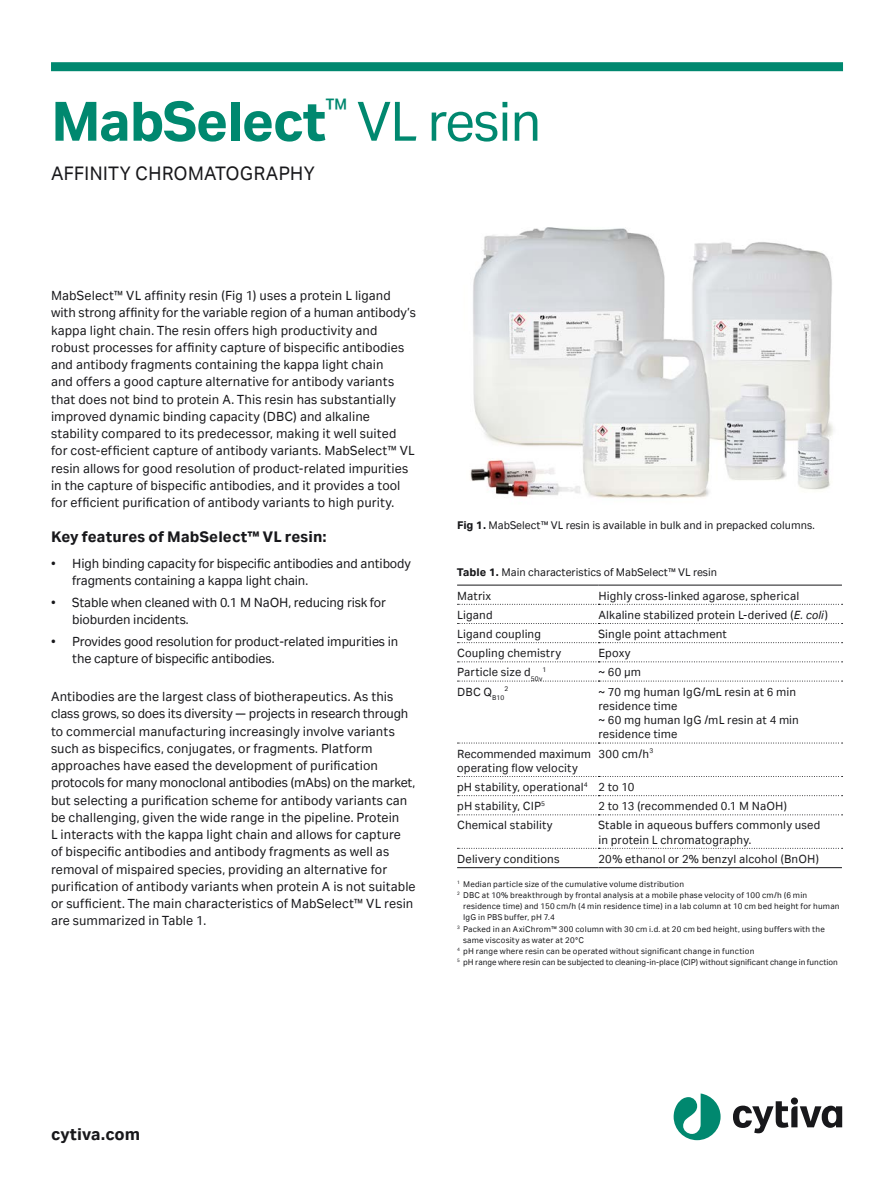
<style>
.page{position:relative;width:893px;height:1191px;background:#fff}
.page>*{position:absolute;margin:0;border:0;box-sizing:border-box;transform-origin:0 0}
.t1{font:700 60px "Cytiva Aktiv";letter-spacing:-.025em;color:#00886f}
.t2{font:21px "Cytiva Aktiv";color:#18181b}
.t3{font:700 18px "Cytiva Aktiv";color:#18181b}
.t4{font:700 16.5px "Cytiva Aktiv";letter-spacing:.005em;color:#18181b}
.t5{font:14.25px/17.2px "Cytiva Aktiv";color:#18181b}
.t6{font:12.75px/14.2px "Cytiva Aktiv";letter-spacing:.01em;color:#18181b}
.t7{font:12px "Cytiva Aktiv";color:#18181b}
.t8{font:9px "Cytiva Aktiv";letter-spacing:.02em;color:#18181b}
.t9{font:9px "Cytiva Aktiv";color:#18181b}
.t10{font:7.5px "Cytiva Aktiv";color:#18181b}
.s1{font-weight:400}
.s2{font-weight:700}
.s3{font-style:italic}
</style>
<div class="page">
<div style="left:51px;top:62px;width:792px;height:9px;background:#00886f"></div>
<svg style="left:733px;top:1101px;width:109px;height:32px"></svg>
<div style="left:791px;top:1097px;width:7px;height:7px;background:#18181b;border-radius:50%"></div>
<svg style="left:674px;top:1093px;width:47px;height:47px"></svg>
<img style="left:470px;top:227px;width:363px;height:271px">
<hr style="left:457px;top:867px;width:141px;height:1px;background:#18181b">
<hr style="left:598px;top:867px;width:244px;height:1px;background:#18181b">
<hr style="left:457px;top:585px;width:141px;height:1px;background:#18181b">
<hr style="left:598px;top:585px;width:244px;height:1px;background:#18181b">
<svg style="left:457px;top:604px;width:386px;height:1px"></svg>
<svg style="left:457px;top:623px;width:386px;height:1px"></svg>
<svg style="left:457px;top:642px;width:386px;height:1px"></svg>
<svg style="left:457px;top:661px;width:386px;height:1px"></svg>
<svg style="left:457px;top:680px;width:386px;height:1px"></svg>
<svg style="left:457px;top:742px;width:386px;height:1px"></svg>
<svg style="left:457px;top:776px;width:386px;height:1px"></svg>
<svg style="left:457px;top:795px;width:386px;height:1px"></svg>
<svg style="left:457px;top:814px;width:386px;height:1px"></svg>
<svg style="left:457px;top:848px;width:386px;height:1px"></svg>
<h1 class="t1" style="left:51px;top:87px;width:492px">MabSelect<sup>™</sup> <span class="s1">VL resin</span></h1>
<h2 class="t2" style="left:51px;top:162px;width:265px">AFFINITY CHROMATOGRAPHY</h2>
<p class="t5" style="left:51px;top:287px;width:366px">MabSelect™ VL affinity resin (Fig 1) uses a protein L ligand with strong affinity for the variable region of a human antibody’s kappa light chain. The resin offers high productivity and robust processes for affinity capture of bispecific antibodies and antibody fragments containing the kappa light chain<br>and offers a good capture alternative for antibody variants that does not bind to protein A. This resin has substantially improved dynamic binding capacity (DBC) and alkaline stability compared to its predecessor, making it well suited for cost-efficient capture of antibody variants. MabSelect™ VL resin allows for good resolution of product-related impurities in the capture of bispecific antibodies, and it provides a tool for efficient purification of antibody variants to high purity.</p>
<p class="t4" style="left:51px;top:527px;width:277px">Key features of MabSelect™ VL resin:</p>
<p class="t5" style="left:72px;top:554px;width:340px;text-indent:-21px">• High binding capacity for bispecific antibodies and antibody fragments containing a kappa light chain.</p>
<p class="t5" style="left:72px;top:593px;width:315px;text-indent:-21px">• Stable when cleaned with 0.1 M NaOH, reducing risk for bioburden incidents.</p>
<p class="t5" style="left:72px;top:632px;width:328px;text-indent:-21px">• Provides good resolution for product-related impurities in the capture of bispecific antibodies.</p>
<p class="t5" style="left:51px;top:687px;width:366px">Antibodies are the largest class of biotherapeutics. As this class grows, so does its diversity — projects in research through to commercial manufacturing increasingly involve variants such as bispecifics, conjugates, or fragments. Platform approaches have eased the development of purification protocols for many monoclonal antibodies (mAbs) on the market, but selecting a purification scheme for antibody variants can be challenging, given the wide range in the pipeline. Protein<br>L interacts with the kappa light chain and allows for capture of bispecific antibodies and antibody fragments as well as removal of mispaired species, providing an alternative for purification of antibody variants when protein A is not suitable or sufficient. The main characteristics of MabSelect™ VL resin are summarized in Table 1.</p>
<p class="t7" style="left:457px;top:518px;width:359px"><span class="s2">Fig 1.</span> MabSelect™ VL resin is available in bulk and in prepacked columns.</p>
<p class="t7" style="left:457px;top:565px;width:262px"><span class="s2">Table 1.</span> Main characteristics of MabSelect™ VL resin</p>
<p class="t6" style="left:457px;top:588px;width:36px">Matrix</p>
<p class="t6" style="left:598px;top:588px;width:202px">Highly cross-linked agarose, spherical</p>
<p class="t6" style="left:457px;top:607px;width:37px">Ligand</p>
<p class="t6" style="left:598px;top:607px;width:231px">Alkaline stabilized protein L-derived (<span class="s3">E. coli</span>)</p>
<p class="t6" style="left:457px;top:627px;width:85px">Ligand coupling</p>
<p class="t6" style="left:598px;top:627px;width:130px">Single point attachment</p>
<p class="t6" style="left:457px;top:646px;width:105px">Coupling chemistry</p>
<p class="t6" style="left:598px;top:646px;width:34px">Epoxy</p>
<p class="t6" style="left:457px;top:665px;width:87px">Particle size d<sub>50v</sub></p>
<p class="t10" style="left:543px;top:666px;width:5px">1</p>
<p class="t6" style="left:598px;top:665px;width:44px">~ 60 µm</p>
<p class="t6" style="left:457px;top:684px;width:49px">DBC Q<sub>B10</sub></p>
<p class="t10" style="left:504px;top:685px;width:5px">2</p>
<p class="t6" style="left:598px;top:684px;width:202px">~ 70 mg human IgG/mL resin at 6 min residence time<br>~ 60 mg human IgG /mL resin at 4 min residence time</p>
<p class="t6" style="left:457px;top:746px;width:135px">Recommended maximum operating flow velocity</p>
<p class="t6" style="left:598px;top:746px;width:56px">300 cm/h<sup>3</sup></p>
<p class="t6" style="left:457px;top:777px;width:179px;line-height:19.2px">pH stability, operational<sup>4</sup> 2 to 10 pH stability, CIP<sup>5</sup></p>
<p class="t6" style="left:598px;top:799px;width:190px">2 to 13 (recommended 0.1 M NaOH)</p>
<p class="t6" style="left:457px;top:818px;width:97px">Chemical stability</p>
<p class="t6" style="left:598px;top:818px;width:223px">Stable in aqueous buffers commonly used in protein L chromatography.</p>
<p class="t6" style="left:457px;top:851px;width:104px">Delivery conditions</p>
<p class="t6" style="left:598px;top:851px;width:222px">20% ethanol or 2% benzyl alcohol (BnOH)</p>
<p class="t8" style="left:457px;top:879px;width:228px"><sup>1</sup> Median particle size of the cumulative volume distribution</p>
<p class="t8" style="left:457px;top:890px;width:352px"><sup>2</sup> DBC at 10% breakthrough by frontal analysis at a mobile phase velocity of 100 cm/h (6 min</p>
<p class="t8" style="left:463px;top:901px;width:378px">residence time) and 150 cm/h (4 min residence time) in a lab column at 10 cm bed height for human</p>
<p class="t8" style="left:463px;top:912px;width:93px">IgG in PBS buffer, pH 7.4</p>
<p class="t8" style="left:457px;top:924px;width:369px"><sup>3</sup> Packed in an AxiChrom™ 300 column with 30 cm i.d. at 20 cm bed height, using buffers with the</p>
<p class="t8" style="left:463px;top:935px;width:122px">same viscosity as water at 20°C</p>
<p class="t8" style="left:457px;top:946px;width:299px"><sup>4</sup> pH range where resin can be operated without significant change in function</p>
<p class="t9" style="left:457px;top:957px;width:382px"><sup>5</sup> pH range where resin can be subjected to cleaning-in-place (CIP) without significant change in function</p>
<p class="t3" style="left:51px;top:1123px;width:91px">cytiva.com</p>
</div>
